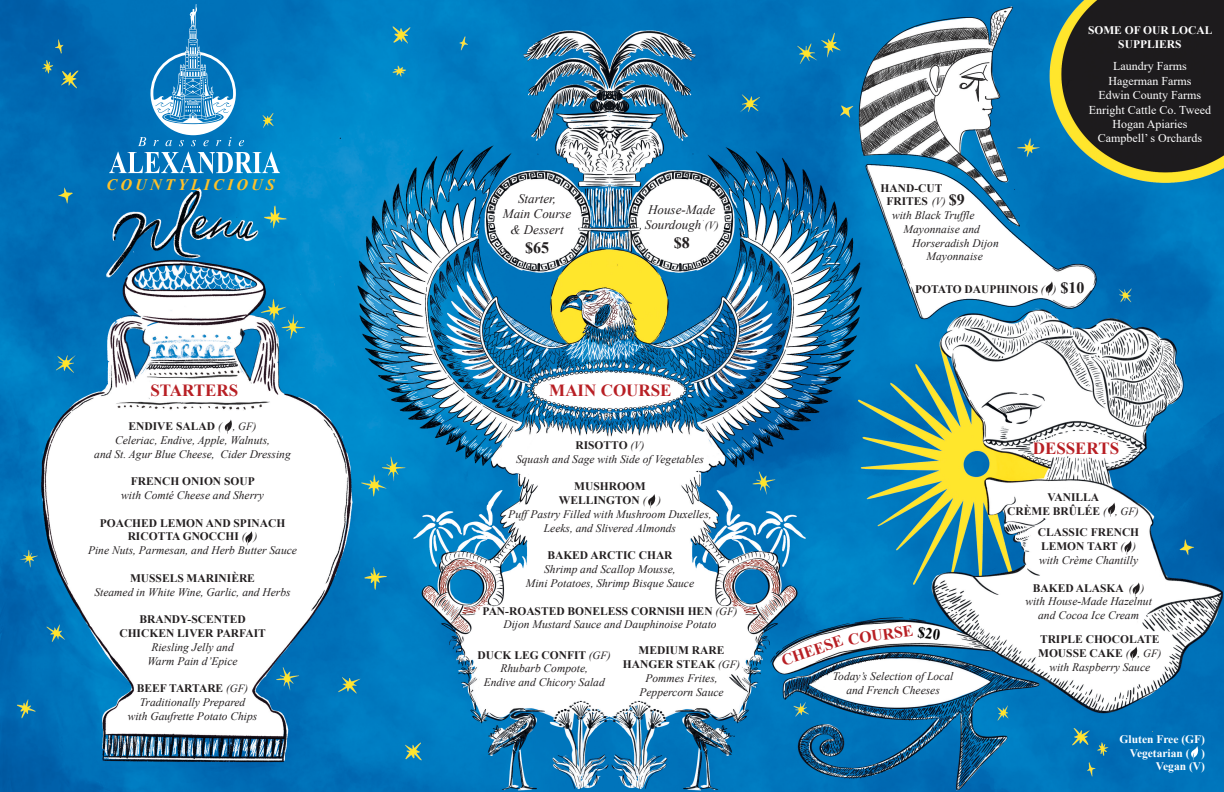
<style>
.page{position:relative;width:1224px;height:792px;background:#fff}
.page>*{position:absolute;margin:0;border:0;box-sizing:border-box;transform-origin:0 0}
.t1{font:700 17px "Times New Roman";color:#b81f24}
.t2{font:italic 700 16px "Times New Roman";letter-spacing:.2em;color:#fec129}
.t3{font:700 16px "Times New Roman";color:#231f20}
.t4{font:700 15.8px "Times New Roman";color:#b81f24}
.t5{font:italic 13px/15.6px "Times New Roman";color:#231f20;text-align:center}
.t6{font:12px/14.4px "Times New Roman";color:#fff;text-align:center}
.t7{font:italic 11.5px/13.8px "Times New Roman";color:#231f20;text-align:center}
.t8{font:700 11.5px/13.8px "Times New Roman";color:#231f20;text-align:center}
.t9{font:700 11.5px/13.8px "Times New Roman";color:#fff;text-align:center}
.s1{font-size:11px}
.s2{font-weight:700;font-style:normal}
.s3{font-weight:400;font-style:italic;font-size:11px}
.s4{font-weight:400;font-style:italic}
.s5{font-size:16px}
</style>
<div class="page">
<img style="left:0;top:0;width:1224px;height:792px">
<svg style="left:109px;top:152px;width:171px;height:22px"></svg>
<svg style="left:138px;top:4px;width:106px;height:142px;background:#2d8bc5"></svg>
<svg style="left:648px;top:494px;width:7px;height:14px"></svg>
<svg style="left:224px;top:420px;width:8px;height:14px"></svg>
<svg style="left:245px;top:531px;width:8px;height:15px"></svg>
<svg style="left:1124px;top:541px;width:8px;height:14px"></svg>
<svg style="left:1132px;top:582px;width:8px;height:15px"></svg>
<svg style="left:1130px;top:646px;width:7px;height:15px"></svg>
<svg style="left:1108px;top:503px;width:7px;height:14px"></svg>
<svg style="left:1045px;top:281px;width:8px;height:15px"></svg>
<svg style="left:1191px;top:746px;width:7px;height:14px"></svg>
<svg style="left:918px;top:627px;width:22px;height:13px"></svg>
<h2 class="t2" style="left:107px;top:173px;width:170px">COUNTYLICIOUS</h2>
<p class="t5" style="left:503px;top:190px;width:70px">Starter,<br>Main Course &amp; Dessert</p>
<h2 class="t3" style="left:525px;top:236px;width:25px">$65</h2>
<p class="t5" style="left:645px;top:201px;width:75px;text-align:left">House-Made<br>Sourdough <span class="s1">(V)</span></p>
<h2 class="t3" style="left:674px;top:231px;width:17px">$8</h2>
<h1 class="t1" style="left:150px;top:378px;width:89px">STARTERS</h1>
<h1 class="t1" style="left:549px;top:378px;width:124px">MAIN COURSE</h1>
<p class="t7" style="left:94px;top:419px;width:198px"><span class="s2">ENDIVE SALAD</span> <span class="s1">( , GF)<br></span>Celeriac, Endive, Apple, Walnuts,<br>and St. Agur Blue Cheese, Cider Dressing</p>
<p class="t8" style="left:131px;top:474px;width:125px">FRENCH ONION SOUP</p>
<p class="t7" style="left:121px;top:488px;width:144px">with Comté Cheese and Sherry</p>
<p class="t8" style="left:88px;top:516px;width:210px">POACHED LEMON AND SPINACH<br>RICOTTA GNOCCHI <span class="s3">( )<br></span><span class="s4">Pine Nuts, Parmesan, and Herb Butter Sauce</span></p>
<p class="t8" style="left:130px;top:571px;width:126px">MUSSELS MARINIÈRE</p>
<p class="t7" style="left:94px;top:585px;width:198px">Steamed in White Wine, Garlic, and Herbs</p>
<p class="t8" style="left:119px;top:612px;width:148px">BRANDY-SCENTED<br>CHICKEN LIVER PARFAIT</p>
<p class="t7" style="left:147px;top:640px;width:92px">Riesling Jelly and<br>Warm Pain d’Epice</p>
<p class="t7" style="left:128px;top:681px;width:131px"><span class="s2">BEEF TARTARE</span> <span class="s1">(GF)<br></span>Traditionally Prepared<br>with Gaufrette Potato Chips</p>
<p class="t7" style="left:516px;top:438px;width:189px"><span class="s2">RISOTTO</span> <span class="s1">(V)<br></span>Squash and Sage with Side of Vegetables</p>
<p class="t7" style="left:508px;top:479px;width:205px"><span class="s2">MUSHROOM<br>WELLINGTON</span> <span class="s1">( )<br></span>Puff Pastry Filled with Mushroom Duxelles,<br>Leeks, and Slivered Almonds</p>
<p class="t8" style="left:547px;top:548px;width:127px">BAKED ARCTIC CHAR</p>
<p class="t7" style="left:526px;top:562px;width:170px">Shrimp and Scallop Mousse,<br>Mini Potatoes, Shrimp Bisque Sauce</p>
<p class="t7" style="left:483px;top:604px;width:257px"><span class="s2">PAN-ROASTED BONELESS CORNISH HEN</span> <span class="s1">(GF)<br></span>Dijon Mustard Sauce and Dauphinoise Potato</p>
<p class="t7" style="left:478px;top:648px;width:135px"><span class="s2">DUCK LEG CONFIT</span> <span class="s1">(GF)<br></span>Rhubarb Compote,<br>Endive and Chicory Salad</p>
<p class="t7" style="left:623px;top:643px;width:119px"><span class="s2">MEDIUM RARE<br>HANGER STEAK</span> <span class="s1">(GF)<br></span>Pommes Frites,<br>Peppercorn Sauce</p>
<p class="t9" style="left:1088px;top:23px;width:126px">SOME OF OUR LOCAL<br>SUPPLIERS</p>
<p class="t6" style="left:1089px;top:59px;width:124px">Laundry Farms<br>Hagerman Farms<br>Edwin County Farms<br>Enright Cattle Co. Tweed<br>Hogan Apiaries<br>Campbell’ s Orchards</p>
<p class="t8" style="left:881px;top:181px;width:63px">HAND-CUT</p>
<p class="t8" style="left:886px;top:194px;width:80px">FRITES <span class="s3">(V)</span> <span class="s5">$9</span></p>
<p class="t7" style="left:892px;top:208px;width:84px">with Black Truffle</p>
<p class="t7" style="left:904px;top:222px;width:78px">Mayonnaise and</p>
<p class="t7" style="left:912px;top:235px;width:88px">Horseradish Dijon</p>
<p class="t7" style="left:927px;top:249px;width:58px">Mayonnaise</p>
<p class="t8" style="left:915px;top:282px;width:171px">POTATO DAUPHINOIS <span class="s3">( )</span> <span class="s5">$10</span></p>
<h1 class="t1" style="left:1033px;top:436px;width:88px">DESSERTS</h1>
<h3 class="t4" style="left:846px;top:628px;width:68px;rotate:-8deg">COURSE</h3>
<h3 class="t4" style="left:778px;top:650px;width:66px;rotate:-19deg">CHEESE</h3>
<p class="t7" style="left:833px;top:669px;width:122px">Today’s Selection of Local and French Cheeses</p>
<p class="t8" style="left:1007px;top:490px;width:133px">VANILLA<br>CRÈME BRÛLÉE <span class="s3">( , GF)</span></p>
<p class="t8" style="left:1038px;top:525px;width:103px;text-align:left">CLASSIC FRENCH<br>LEMON TART <span class="s3">( ) </span><span class="s4">with Crème Chantilly</span></p>
<p class="t7" style="left:1025px;top:581px;width:128px"><span class="s2">BAKED ALASKA</span> <span class="s1">( ) </span>with House-Made Hazelnut and Cocoa Ice Cream</p>
<p class="t8" style="left:1038px;top:632px;width:125px">TRIPLE CHOCOLATE<br>MOUSSE CAKE <span class="s3">( , GF) </span><span class="s4">with Raspberry Sauce</span></p>
<p class="t9" style="left:1120px;top:732px;width:87px;text-align:right">Gluten Free (GF)<br>Vegetarian ( )<br>Vegan (V)</p>
</div>
